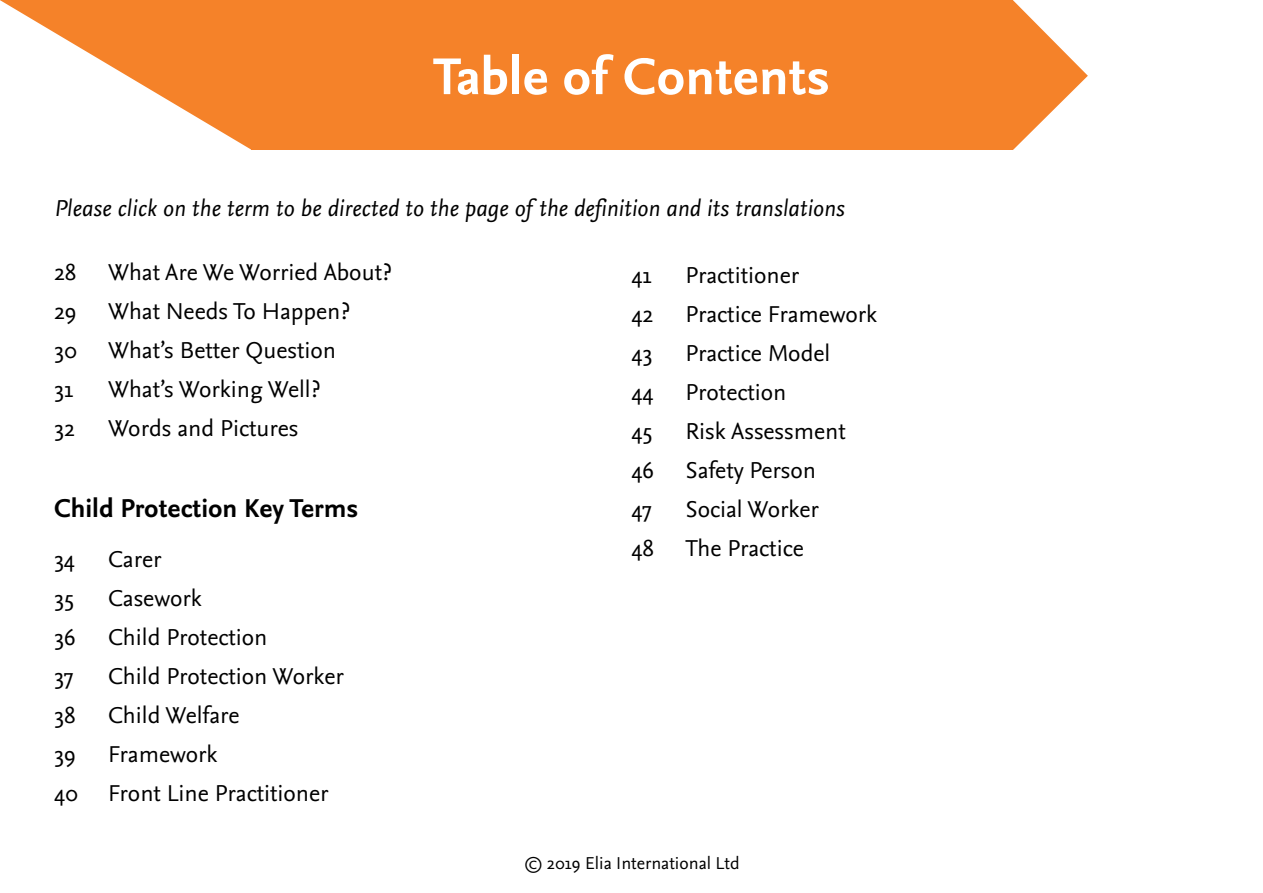
<style>
.page{position:relative;width:1263px;height:893px;background:#fff}
.page>*{position:absolute;margin:0;border:0;box-sizing:border-box;transform-origin:0 0}
.t1{font:700 54px "Nexus Sans";color:#fff}
.t2{font:700 27px "Nexus Sans";color:#000}
.t3{font:24px/39px "Nexus Sans";color:#000}
.t4{font:italic 24px "Nexus Sans";color:#000}
.t5{font:18px "Nexus Sans";color:#000}
</style>
<div class="page">
<div style="left:251px;top:0;width:762px;height:150px;background:#f58229"></div>
<svg style="left:0;top:0;width:251px;height:150px"></svg>
<svg style="left:1013px;top:0;width:75px;height:150px"></svg>
<h1 class="t1" style="left:433px;top:42px;width:399px">Table of Contents</h1>
<p class="t4" style="left:54px;top:192px;width:792px">Please click on the term to be directed to the page of the definition and its translations</p>
<p class="t3" style="left:54px;top:252px;width:24px">28</p>
<p class="t3" style="left:108px;top:252px;width:285px">What Are We Worried About?</p>
<p class="t3" style="left:54px;top:291px;width:24px">29</p>
<p class="t3" style="left:108px;top:291px;width:244px">What Needs To Happen?</p>
<p class="t3" style="left:54px;top:330px;width:25px">30</p>
<p class="t3" style="left:108px;top:330px;width:230px">What’s Better Question</p>
<p class="t3" style="left:54px;top:369px;width:21px">31</p>
<p class="t3" style="left:108px;top:369px;width:214px">What’s Working Well?</p>
<p class="t3" style="left:54px;top:408px;width:22px">32</p>
<p class="t3" style="left:108px;top:408px;width:192px">Words and Pictures</p>
<p class="t2" style="left:54px;top:490px;width:306px">Child Protection Key Terms</p>
<p class="t3" style="left:54px;top:539px;width:22px">34</p>
<p class="t3" style="left:108px;top:539px;width:55px">Carer</p>
<p class="t3" style="left:54px;top:578px;width:21px">35</p>
<p class="t3" style="left:108px;top:578px;width:95px">Casework</p>
<p class="t3" style="left:54px;top:617px;width:23px">36</p>
<p class="t3" style="left:108px;top:617px;width:161px">Child Protection</p>
<p class="t3" style="left:54px;top:656px;width:21px">37</p>
<p class="t3" style="left:108px;top:656px;width:237px">Child Protection Worker</p>
<p class="t3" style="left:54px;top:695px;width:23px">38</p>
<p class="t3" style="left:108px;top:695px;width:133px">Child Welfare</p>
<p class="t3" style="left:54px;top:734px;width:23px">39</p>
<p class="t3" style="left:54px;top:734px;width:276px;text-indent:54px">Framework<br>40 Front Line Practitioner</p>
<p class="t3" style="left:631px;top:255px;width:22px">41</p>
<p class="t3" style="left:685px;top:255px;width:115px">Practitioner</p>
<p class="t3" style="left:631px;top:294px;width:23px">42</p>
<p class="t3" style="left:685px;top:294px;width:193px">Practice Framework</p>
<p class="t3" style="left:631px;top:333px;width:23px">43</p>
<p class="t3" style="left:685px;top:333px;width:146px">Practice Model</p>
<p class="t3" style="left:631px;top:372px;width:24px">44</p>
<p class="t3" style="left:685px;top:372px;width:102px">Protection</p>
<p class="t3" style="left:631px;top:411px;width:22px">45</p>
<p class="t3" style="left:685px;top:411px;width:162px">Risk Assessment</p>
<p class="t3" style="left:631px;top:450px;width:24px">46</p>
<p class="t3" style="left:685px;top:450px;width:132px">Safety Person</p>
<p class="t3" style="left:631px;top:489px;width:22px">47</p>
<p class="t3" style="left:685px;top:489px;width:135px">Social Worker</p>
<p class="t3" style="left:631px;top:528px;width:24px">48</p>
<p class="t3" style="left:685px;top:528px;width:120px">The Practice</p>
<p class="t5" style="left:524px;top:852px;width:217px">© 2019 Elia International Ltd</p>
</div>
